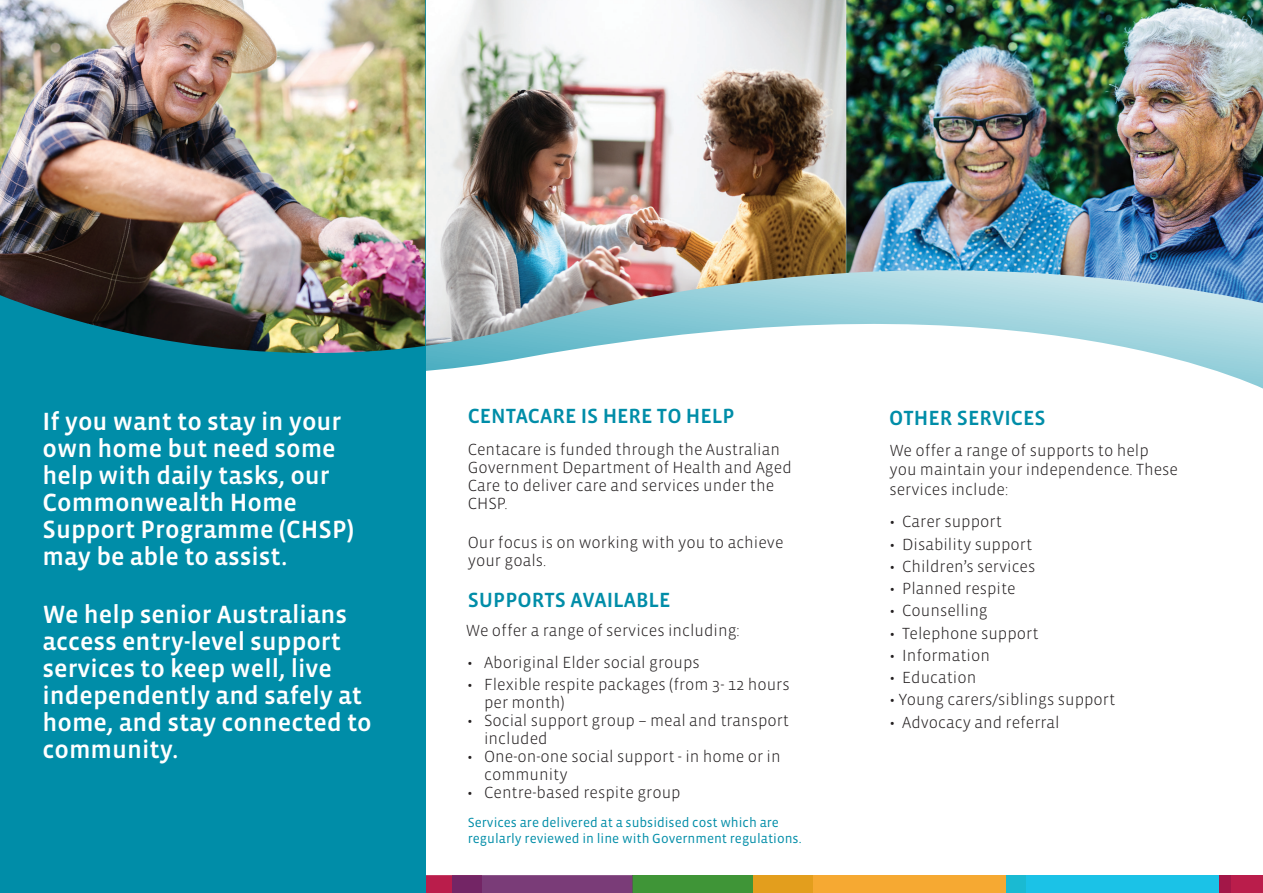
<style>
.page{position:relative;width:1263px;height:893px;background:#fff}
.page>*{position:absolute;margin:0;border:0;box-sizing:border-box;transform-origin:0 0}
.t1{font:500 25.5px/27px "Vista Sans OT";color:#fff}
.t2{font:500 21px "Vista Sans OT";color:#008da8}
.t3{font:300 16.5px/18px "Vista Sans OT";color:#231f20}
.t4{font:13.5px/16.2px "Vista Sans OT";color:#008da8}
</style>
<div class="page">
<div style="left:632px;top:875px;width:181px;height:18px;background:#3f9537"></div>
<div style="left:753px;top:875px;width:273px;height:18px;background:linear-gradient(to right,#e7a122,#fdad3a)"></div>
<svg style="left:1007px;top:875px;width:212px;height:18px;background:#1ac1e5"></svg>
<div style="left:1219px;top:875px;width:44px;height:18px;background:linear-gradient(to right,#a71849,#c01f4c)"></div>
<div style="left:377px;top:875px;width:104px;height:18px;background:#ba1d4b"></div>
<div style="left:452px;top:875px;width:180px;height:18px;background:linear-gradient(to right,#762f6d,#7c417c)"></div>
<svg style="left:425px;top:303px;width:838px;height:92px"></svg>
<img style="left:846px;top:0;width:417px;height:303px">
<img style="left:425px;top:0;width:421px;height:346px">
<div style="left:0;top:0;width:425px;height:893px;background:#008da8"></div>
<img style="left:0;top:0;width:425px;height:353px">
<h1 class="t1" style="left:43px;top:408px;width:313px">If you want to stay in your own home but need some help with daily tasks, our<br>Commonwealth Home<br>Support Programme (CHSP) may be able to assist.</h1>
<h1 class="t1" style="left:43px;top:601px;width:331px">We help senior Australians access entry-level support services to keep well, live independently and safely at home, and stay connected to community.</h1>
<p class="t2" style="left:468px;top:405px;width:268px">CENTACARE IS HERE TO HELP</p>
<p class="t3" style="left:468px;top:441px;width:325px">Centacare is funded through the Australian Government Department of Health and Aged Care to deliver care and services under the CHSP.</p>
<p class="t3" style="left:468px;top:533px;width:317px">Our focus is on working with you to achieve your goals.</p>
<p class="t2" style="left:468px;top:590px;width:204px">SUPPORTS AVAILABLE</p>
<p class="t3" style="left:466px;top:622px;width:275px">We offer a range of services including:</p>
<p class="t3" style="left:467px;top:654px;width:234px">• Aboriginal Elder social groups</p>
<p class="t3" style="left:484px;top:676px;width:307px;text-indent:-17px">• Flexible respite packages (from 3- 12 hours per month)</p>
<p class="t3" style="left:484px;top:712px;width:306px;text-indent:-17px">• Social support group – meal and transport included</p>
<p class="t3" style="left:484px;top:748px;width:298px;text-indent:-17px">• One-on-one social support - in home or in community</p>
<p class="t3" style="left:467px;top:784px;width:215px">• Centre-based respite group</p>
<p class="t4" style="left:468px;top:814px;width:335px">Services are delivered at a subsidised cost which are regularly reviewed in line with Government regulations.</p>
<p class="t2" style="left:889px;top:407px;width:158px">OTHER SERVICES</p>
<p class="t3" style="left:889px;top:441px;width:290px;line-height:19.5px">We offer a range of supports to help you maintain your independence. These services include:</p>
<p class="t3" style="left:889px;top:513px;width:114px">• Carer support</p>
<p class="t3" style="left:889px;top:535px;width:144px">• Disability support</p>
<p class="t3" style="left:889px;top:558px;width:148px">• Children’s services</p>
<p class="t3" style="left:889px;top:580px;width:128px">• Planned respite</p>
<p class="t3" style="left:889px;top:602px;width:100px">• Counselling</p>
<p class="t3" style="left:889px;top:624px;width:151px">• Telephone support</p>
<p class="t3" style="left:889px;top:647px;width:102px">• Information</p>
<p class="t3" style="left:889px;top:669px;width:88px">• Education</p>
<p class="t3" style="left:889px;top:691px;width:227px">• Young carers/siblings support</p>
<p class="t3" style="left:889px;top:713px;width:172px">• Advocacy and referral</p>
</div>
